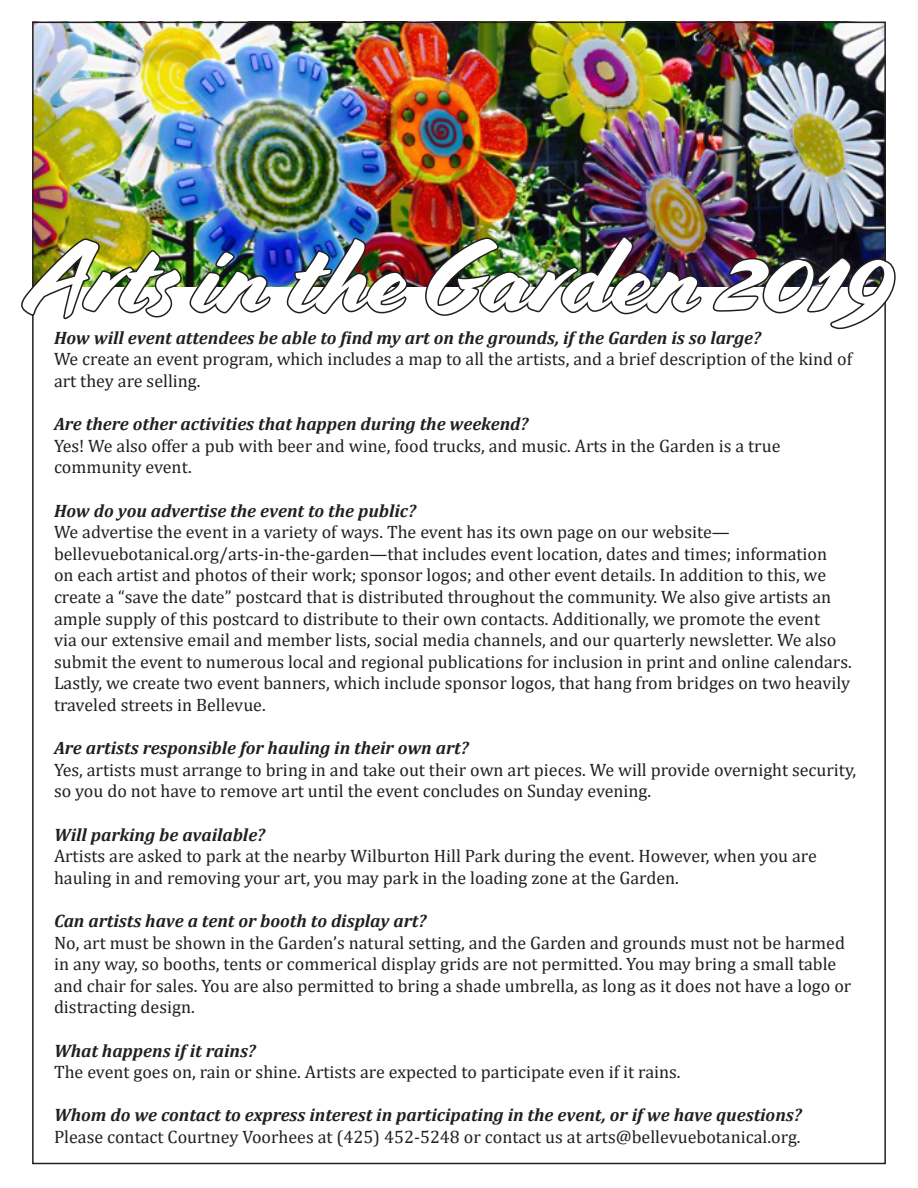
<style>
.page{position:relative;width:918px;height:1188px;background:#fff}
.page>*{position:absolute;margin:0;border:0;box-sizing:border-box;transform-origin:0 0}
.t1{font:102px "Cortado";color:#fff}
.t2{font:18px/21.6px "Cambria";color:#231f20}
.t3{font:italic 700 18px "Cambria";color:#231f20}
</style>
<div class="page">
<img style="left:32px;top:21px;width:854px;height:266px">
<img style="left:21px;top:237px;width:251px;height:85px">
<img style="left:284px;top:235px;width:125px;height:80px">
<img style="left:424px;top:233px;width:279px;height:83px">
<img style="left:711px;top:255px;width:185px;height:76px">
<p class="t1" style="left:27px;top:218px;width:865px">Arts in the Garden 2019</p>
<p class="t3" style="left:54px;top:325px;width:708px">How will event attendees be able to find my art on the grounds, if the Garden is so large?</p>
<p class="t2" style="left:54px;top:348px;width:800px">We create an event program, which includes a map to all the artists, and a brief description of the kind of art they are selling.</p>
<p class="t3" style="left:54px;top:411px;width:476px">Are there other activities that happen during the weekend?</p>
<p class="t2" style="left:54px;top:435px;width:728px">Yes! We also offer a pub with beer and wine, food trucks, and music. Arts in the Garden is a true community event.</p>
<p class="t3" style="left:54px;top:498px;width:363px">How do you advertise the event to the public?</p>
<p class="t2" style="left:54px;top:521px;width:799px">We advertise the event in a variety of ways. The event has its own page on our website— bellevuebotanical.org/arts-in-the-garden—that includes event location, dates and times; information<br>on each artist and photos of their work; sponsor logos; and other event details. In addition to this, we create a “save the date” postcard that is distributed throughout the community. We also give artists an ample supply of this postcard to distribute to their own contacts. Additionally, we promote the event<br>via our extensive email and member lists, social media channels, and our quarterly newsletter. We also submit the event to numerous local and regional publications for inclusion in print and online calendars.<br>Lastly, we create two event banners, which include sponsor logos, that hang from bridges on two heavily traveled streets in Bellevue.</p>
<p class="t3" style="left:54px;top:735px;width:416px">Are artists responsible for hauling in their own art?</p>
<p class="t2" style="left:54px;top:759px;width:804px">Yes, artists must arrange to bring in and take out their own art pieces. We will provide overnight security, so you do not have to remove art until the event concludes on Sunday evening.</p>
<p class="t3" style="left:54px;top:822px;width:213px">Will parking be available?</p>
<p class="t2" style="left:54px;top:845px;width:764px">Artists are asked to park at the nearby Wilburton Hill Park during the event. However, when you are hauling in and removing your art, you may park in the loading zone at the Garden.</p>
<p class="t3" style="left:54px;top:908px;width:374px">Can artists have a tent or booth to display art?</p>
<p class="t2" style="left:54px;top:931px;width:799px">No, art must be shown in the Garden’s natural setting, and the Garden and grounds must not be harmed in any way, so booths, tents or commerical display grids are not permitted. You may bring a small table and chair for sales. You are also permitted to bring a shade umbrella, as long as it does not have a logo or distracting design.</p>
<p class="t3" style="left:54px;top:1038px;width:203px">What happens if it rains?</p>
<p class="t2" style="left:54px;top:1061px;width:628px">The event goes on, rain or shine. Artists are expected to participate even if it rains.</p>
<p class="t3" style="left:54px;top:1102px;width:749px">Whom do we contact to express interest in participating in the event, or if we have questions?</p>
<p class="t2" style="left:54px;top:1126px;width:748px">Please contact Courtney Voorhees at (425) 452-5248 or contact us at arts@bellevuebotanical.org.</p>
</div>
